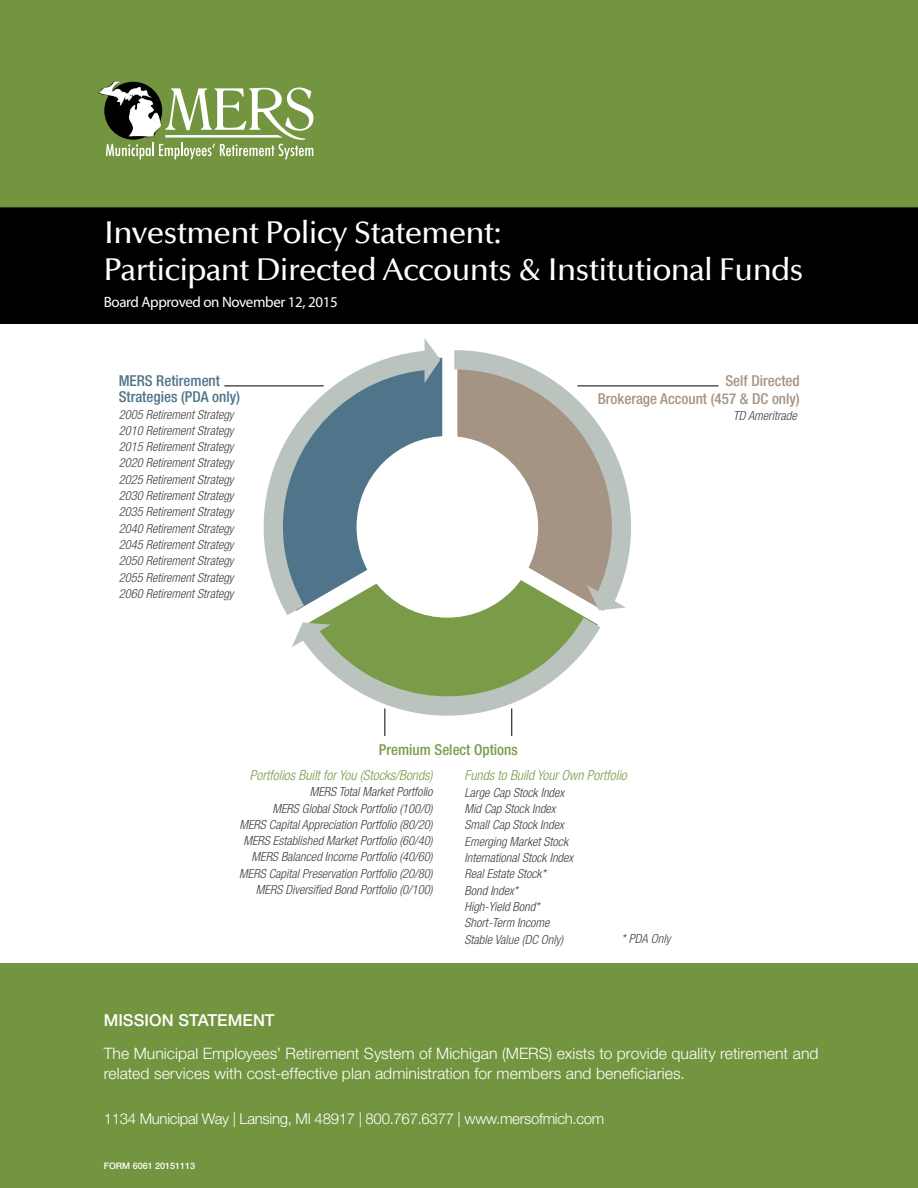
<style>
.page{position:relative;width:918px;height:1188px;background:#fff}
.page>*{position:absolute;margin:0;border:0;box-sizing:border-box;transform-origin:0 0}
.t1{font:500 31.5px/37.8px "Optima";letter-spacing:-.025em;color:#fff}
.t2{font:500 16.5px "Helvetica Neue LT Std";letter-spacing:.005em;color:#fff}
.t3{font:300 15.75px/19px "Helvetica Neue LT Std";letter-spacing:.005em;color:#fff}
.t4{font:300 15px "Helvetica Neue LT Std";letter-spacing:-.02em;color:#fff}
.t5{font:500 condensed 15px/18px "Helvetica Neue LT Std";color:#a59483;text-align:right}
.t6{font:500 condensed 15px/16.4px "Helvetica Neue LT Std";color:#50748a}
.t7{font:15px "Myriad Pro";letter-spacing:-.025em;color:#fff}
.t8{font:500 condensed 15px "Helvetica Neue LT Std";color:#7a9c49}
.t9{font:italic 300 condensed 13.8px "Helvetica Neue LT Std";color:#7a9c49}
.t10{font:italic 300 condensed 12.6px/16.4px "Helvetica Neue LT Std";color:#414042;text-align:justify}
.t11{font:500 9px "Helvetica Neue LT Std";color:#fff}
</style>
<div class="page">
<div style="left:0;top:1065px;width:918px;height:123px;background:#73953f"></div>
<div style="left:0;top:0;width:918px;height:216px;background:#73953f"></div>
<div style="left:0;top:963px;width:918px;height:150px;background:#73953f"></div>
<svg style="left:97px;top:81px;width:217px;height:78px"></svg>
<div style="left:0;top:207px;width:918px;height:117px;background:#000"></div>
<svg style="left:317px;top:610px;width:270px;height:8px"></svg>
<svg style="left:454px;top:350px;width:180px;height:260px;fill:#a59483"></svg>
<svg style="left:239px;top:338px;width:201px;height:277px"></svg>
<div style="left:357px;top:436px;width:181px;height:182px;background:#fff;border-radius:50%"></div>
<hr style="left:577px;top:386px;width:141px;height:1px;background:#000">
<hr style="left:224px;top:386px;width:100px;height:1px;background:#000">
<svg style="left:292px;top:618px;width:308px;height:119px"></svg>
<h1 class="t1" style="left:104px;top:214px;width:701px">Investment Policy Statement:<br>Participant Directed Accounts &amp; Institutional Funds</h1>
<p class="t7" style="left:104px;top:293px;width:236px">Board Approved on November 12, 2015</p>
<p class="t6" style="left:119px;top:372px;width:123px">MERS Retirement<br>Strategies (PDA only)</p>
<p class="t10" style="left:119px;top:406px;width:116px">2005 Retirement Strategy 2010 Retirement Strategy 2015 Retirement Strategy 2020 Retirement Strategy 2025 Retirement Strategy 2030 Retirement Strategy 2035 Retirement Strategy 2040 Retirement Strategy 2045 Retirement Strategy 2050 Retirement Strategy 2055 Retirement Strategy 2060 Retirement Strategy</p>
<p class="t5" style="left:598px;top:371px;width:204px">Self Directed<br>Brokerage Account (457 &amp; DC only)</p>
<p class="t10" style="left:733px;top:408px;width:65px">TD Ameritrade</p>
<p class="t8" style="left:379px;top:740px;width:141px">Premium Select Options</p>
<p class="t9" style="left:250px;top:767px;width:184px">Portfolios Built for You (Stocks/Bonds)</p>
<p class="t10" style="left:239px;top:784px;width:195px;text-align:right">MERS Total Market Portfolio<br>MERS Global Stock Portfolio (100/0)<br>MERS Capital Appreciation Portfolio (80/20)<br>MERS Established Market Portfolio (60/40)<br>MERS Balanced Income Portfolio (40/60)<br>MERS Capital Preservation Portfolio (20/80)<br>MERS Diversified Bond Portfolio (0/100)</p>
<p class="t9" style="left:465px;top:768px;width:164px">Funds to Build Your Own Portfolio</p>
<p class="t10" style="left:465px;top:784px;width:110px;text-align:left">Large Cap Stock Index<br>Mid Cap Stock Index<br>Small Cap Stock Index<br>Emerging Market Stock<br>International Stock Index<br>Real Estate Stock*<br>Bond Index*<br>High-Yield Bond*<br>Short-Term Income<br>Stable Value (DC Only)</p>
<p class="t10" style="left:622px;top:930px;width:50px">* PDA Only</p>
<h2 class="t2" style="left:104px;top:1011px;width:173px">MISSION STATEMENT</h2>
<p class="t3" style="left:104px;top:1044px;width:716px">The Municipal Employees’ Retirement System of Michigan (MERS) exists to provide quality retirement and related services with cost-effective plan administration for members and beneficiaries.</p>
<p class="t4" style="left:104px;top:1109px;width:502px">1134 Municipal Way | Lansing, MI 48917 | 800.767.6377 | www.mersofmich.com</p>
<p class="t11" style="left:104px;top:1160px;width:93px">FORM 6061 20151113</p>
</div>
